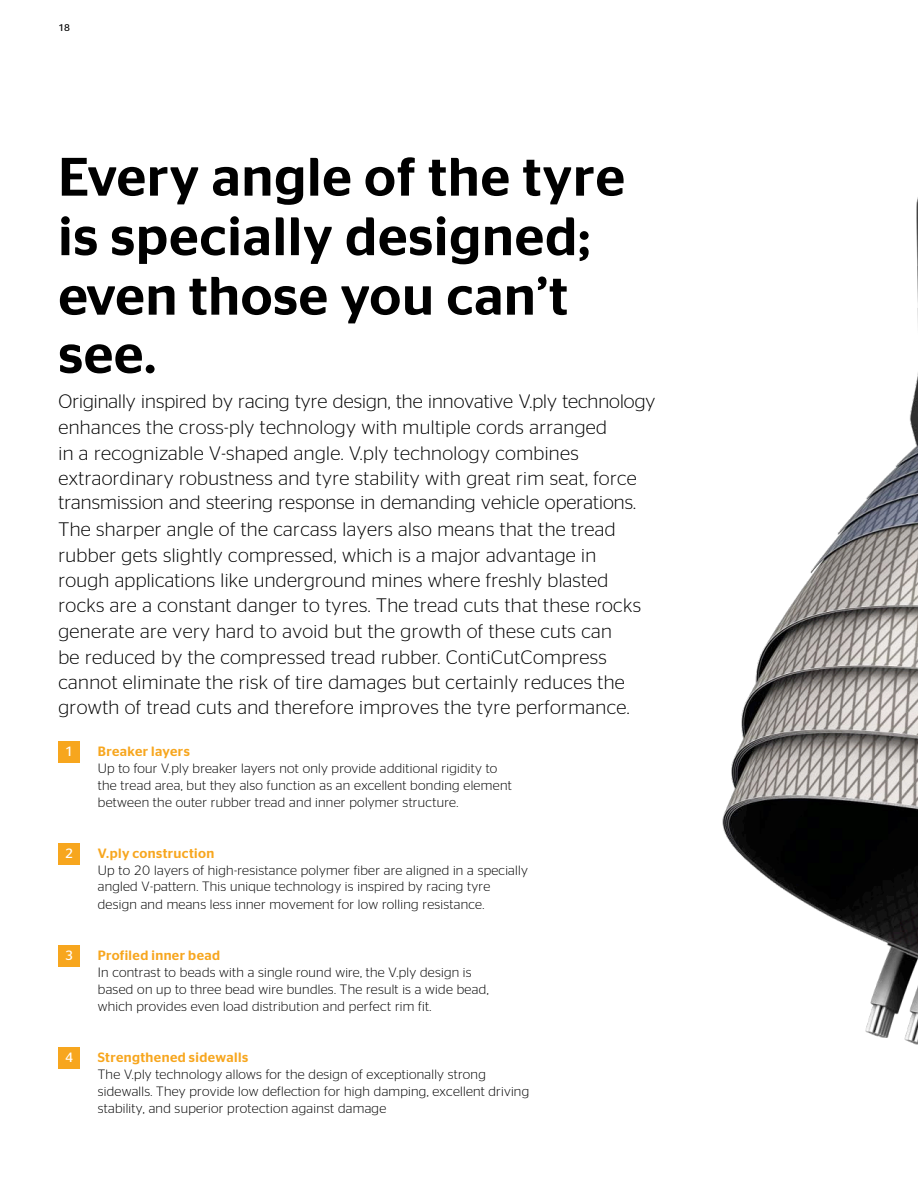
<style>
.page{position:relative;width:918px;height:1188px;background:#fff}
.page>*{position:absolute;margin:0;border:0;box-sizing:border-box;transform-origin:0 0}
.t1{font:500 54px/58.3px "Continental Stag Sans";letter-spacing:.015em;color:#000}
.t2{font:500 54px "Stag Sans";letter-spacing:.02em;color:#000}
.t3{font:300 19.5px/25.5px "Continental Stag Sans";letter-spacing:.02em;color:#000}
.t4{font:300 13.5px/16.8px "Continental Stag Sans";letter-spacing:.02em;color:#000}
.t5{font:500 13.5px "Continental Stag Sans";letter-spacing:.03em;color:#f7a61e}
.t6{font:300 13.5px "Stag Sans";letter-spacing:.02em;color:#000}
.t7{font:13.5px "Continental Stag Sans";color:#fff}
.t8{font:9.75px "Continental Stag Sans";color:#000}
.s1{font-family:"Stag Sans"}
.s2{font-family:"Continental Stag Sans"}
</style>
<div class="page">
<img style="left:722px;top:197px;width:196px;height:848px">
<div style="left:58px;top:741px;width:22px;height:21px;background:#f7a61e"></div>
<div style="left:58px;top:843px;width:22px;height:21px;background:#f7a61e"></div>
<div style="left:58px;top:945px;width:22px;height:21px;background:#f7a61e"></div>
<div style="left:58px;top:1047px;width:22px;height:21px;background:#f7a61e"></div>
<p class="t8" style="left:58px;top:22px;width:13px">18</p>
<h1 class="t1" style="left:58px;top:147px;width:568px">Every angle of <span class="s1">the tyre</span></h1>
<h1 class="t2" style="left:58px;top:205px;width:533px"><span class="s2">is special</span>ly designed;</h1>
<h1 class="t1" style="left:58px;top:266px;width:511px"><span class="s1">e</span>ven those you can’t see.</h1>
<p class="t3" style="left:58px;top:389px;width:598px">Originally inspired by racing t<span class="s1">y</span>re design, the innovative V.ply technology enhances the cross-ply technology with multiple cords arranged<br>in a recognizable V-shaped angle. V.ply technology combines extraordinary robustness and t<span class="s1">y</span>re stability with great rim seat, force transmission and steering response in demanding vehicle operations.</p>
<p class="t3" style="left:58px;top:516px;width:584px">The sharper angle of the carcass layers also means that the tread rubber gets slightly compressed, which is a major advantage in rough applications like underground mines where freshly blasted rocks are a constant danger to t<span class="s1">y</span>res. The tread cuts that these rocks generate are very hard to avoid but the growth of these cuts can<br>be reduced by the compressed tread rubber. ContiCutCompress cannot eliminate the risk of tire damages but certainly reduces the growth of tread cuts and therefore improves the t<span class="s1">y</span>re performance.</p>
<p class="t5" style="left:98px;top:743px;width:94px">Breaker layers</p>
<p class="t4" style="left:98px;top:760px;width:415px">Up to four V.ply breaker layers not only provide additional rigidity to the tread area, but they also function as an excellent bonding element between the outer rubber tread and inner polymer structure.</p>
<p class="t5" style="left:98px;top:845px;width:118px">V.ply construction</p>
<p class="t4" style="left:98px;top:861px;width:432px">Up to 20 layers of high-resistance polymer fiber are aligned in a specially angled V-pattern. This unique technology is inspired by racing t<span class="s1">y</span>re design and means less inner movement for low rolling resistance.</p>
<p class="t5" style="left:98px;top:947px;width:124px">Profiled inner bead</p>
<p class="t4" style="left:98px;top:964px;width:393px">In contrast to beads with a single round wire, the V.ply design is based on up to three bead wire bundles. The result is a wide bead, which provides even load distribution and perfect rim fit.</p>
<p class="t5" style="left:98px;top:1049px;width:152px">Strengthened sidewalls</p>
<p class="t4" style="left:98px;top:1066px;width:433px">The V.ply technology allows for the design of exceptionally strong sidewalls. They provide low deflection for high damping, excellent driving</p>
<p class="t6" style="left:98px;top:1101px;width:290px"><span class="s2">stability,</span> and superior protection against damage</p>
<p class="t7" style="left:65px;top:744px;width:10px">1</p>
<p class="t7" style="left:65px;top:846px;width:10px">2</p>
<p class="t7" style="left:65px;top:948px;width:10px">3</p>
<p class="t7" style="left:65px;top:1050px;width:10px">4</p>
</div>
